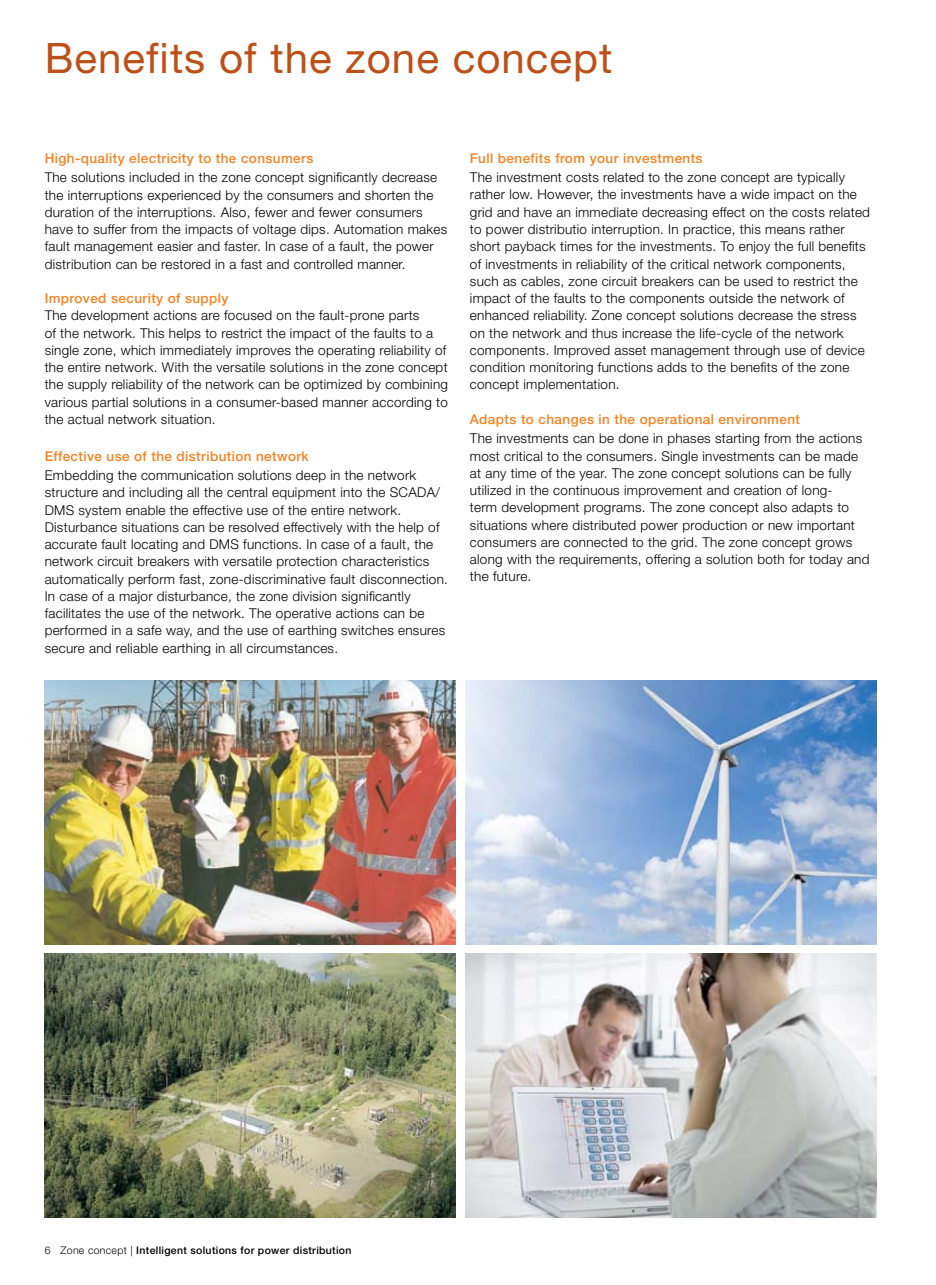
<style>
.page{position:relative;width:936px;height:1285px;background:#fff}
.page>*{position:absolute;margin:0;border:0;box-sizing:border-box;transform-origin:0 0}
.t1{font:42px "Helvetica Neue LT Std";letter-spacing:.025em;color:#bd4f18}
.t2{font:300 13.5px/17.2px "Helvetica Neue LT Std";letter-spacing:.02em;color:#000}
.t3{font:500 13.5px "Helvetica Neue LT Std";letter-spacing:.03em;color:#f58220}
.t4{font:500 10.5px "Helvetica Neue LT Std";letter-spacing:.03em;color:#000}
.s1{font-weight:300}
</style>
<div class="page">
<img style="left:45px;top:953px;width:411px;height:264px">
<img style="left:465px;top:953px;width:411px;height:264px">
<img style="left:45px;top:680px;width:411px;height:264px">
<img style="left:465px;top:680px;width:411px;height:264px">
<h1 class="t1" style="left:45px;top:33px;width:569px">Benefits of the zone concept</h1>
<p class="t3" style="left:45px;top:150px;width:270px">High-quality electricity to the consumers</p>
<p class="t2" style="left:45px;top:168px;width:404px">The solutions included in the zone concept significantly decrease the interruptions experienced by the consumers and shorten the duration of the interruptions. Also, fewer and fewer consumers have to suffer from the impacts of voltage dips. Automation makes fault management easier and faster. In case of a fault, the power distribution can be restored in a fast and controlled manner.</p>
<p class="t3" style="left:45px;top:290px;width:185px">Improved security of supply</p>
<p class="t2" style="left:45px;top:306px;width:405px">The development actions are focused on the fault-prone parts<br>of the network. This helps to restrict the impact of the faults to a single zone, which immediately improves the operating reliability of the entire network. With the versatile solutions in the zone concept the supply reliability of the network can be optimized by combining various partial solutions in a consumer-based manner according to the actual network situation.</p>
<p class="t3" style="left:45px;top:447px;width:266px">Effective use of the distribution network</p>
<p class="t2" style="left:45px;top:466px;width:405px">Embedding the communication solutions deep in the network structure and including all the central equipment into the SCADA/ DMS system enable the effective use of the entire network.<br>Disturbance situations can be resolved effectively with the help of accurate fault locating and DMS functions. In case of a fault, the network circuit breakers with versatile protection characteristics automatically perform fast, zone-discriminative fault disconnection.<br>In case of a major disturbance, the zone division significantly facilitates the use of the network. The operative actions can be performed in a safe way, and the use of earthing switches ensures secure and reliable earthing in all circumstances.</p>
<p class="t3" style="left:470px;top:150px;width:234px">Full benefits from your investments</p>
<p class="t2" style="left:470px;top:168px;width:401px">The investment costs related to the zone concept are typically rather low. However, the investments have a wide impact on the grid and have an immediate decreasing effect on the costs related to power distributio interruption. In practice, this means rather short payback times for the investments. To enjoy the full benefits of investments in reliability of the critical network components, such as cables, zone circuit breakers can be used to restrict the impact of the faults to the components outside the network of enhanced reliability. Zone concept solutions decrease the stress on the network and thus increase the life-cycle of the network components. Improved asset management through use of device condition monitoring functions adds to the benefits of the zone concept implementation.</p>
<p class="t3" style="left:470px;top:411px;width:331px">Adapts to changes in the operational environment</p>
<p class="t2" style="left:470px;top:429px;width:401px">The investments can be done in phases starting from the actions most critical to the consumers. Single investments can be made at any time of the year. The zone concept solutions can be fully utilized in the continuous improvement and creation of long-<br>term development programs. The zone concept also adapts to situations where distributed power production or new important consumers are connected to the grid. The zone concept grows along with the requirements, offering a solution both for today and the future.</p>
<p class="t4" style="left:45px;top:1243px;width:308px"><span class="s1">6 Zone concept |</span> Intelligent solutions for power distribution</p>
</div>
